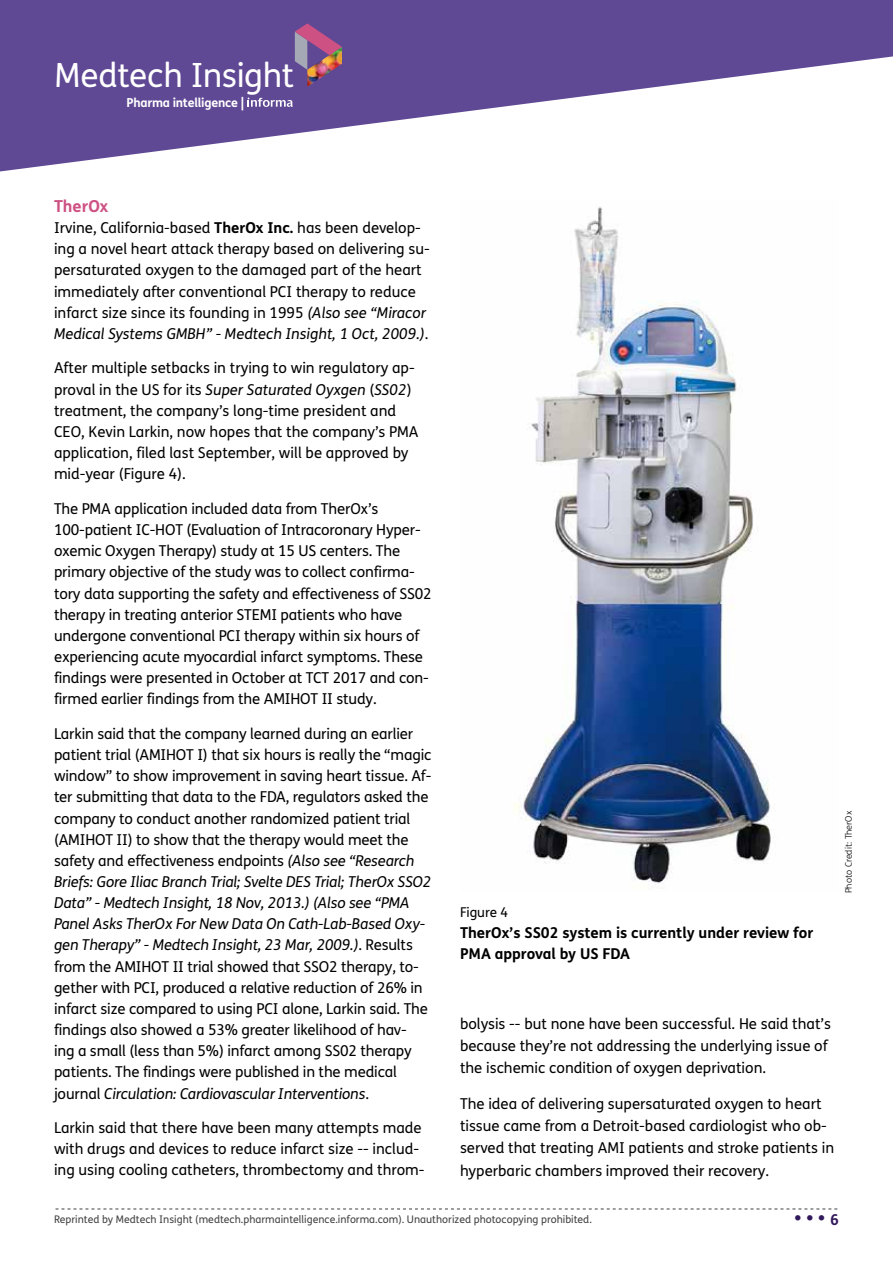
<style>
.page{position:relative;width:893px;height:1263px;background:#fff}
.page>*{position:absolute;margin:0;border:0;box-sizing:border-box;transform-origin:0 0}
.t1{font:33.45px "FS Me";letter-spacing:-.01em;color:#fff}
.t2{font:700 19.5px "FS Me";color:#32195c}
.t3{font:700 16.5px "FS Me";color:#ce5183}
.t4{font:15px/21.1px "FS Me";letter-spacing:-.01em;color:#000}
.t5{font:700 15px/21px "FS Me";color:#000}
.t6{font:13.5px "FS Me";color:#000}
.t7{font:700 12.45px "FS Me";letter-spacing:-.02em;color:#fff}
.t8{font:10.5px "FS Me";color:#414042}
.t9{font:300 9px "FS Me";color:#000}
.s1{font-weight:700}
.s2{font-style:italic}
.s3{font-size:15px}
</style>
<div class="page">
<svg style="left:55px;top:1208px;width:782px;height:1px"></svg>
<svg style="left:0;top:0;width:893px;height:172px;fill:#5f4894"></svg>
<img style="left:307px;top:70px;width:35px;height:17px">
<svg style="left:248px;top:98px;width:45px;height:9px"></svg>
<svg style="left:295px;top:23px;width:47px;height:47px"></svg>
<img style="left:514px;top:207px;width:257px;height:682px">
<h1 class="t1" style="left:55px;top:52px;width:241px">Medtech Insight</h1>
<p class="t7" style="left:127px;top:92px;width:119px">Pharma intelligence |</p>
<p class="t3" style="left:54px;top:193px;width:56px">TherOx</p>
<p class="t4" style="left:54px;top:217px;width:377px">Irvine, California-based <span class="s1">TherOx Inc.</span> has been develop&shy;ing a novel heart attack therapy based on delivering su&shy;persaturated oxygen to the damaged part of the heart immediately after conventional PCI therapy to reduce infarct size since its founding in 1995 <span class="s2">(Also see “Miracor Medical Systems GMBH” - Medtech Insight, 1 Oct, 2009.)</span>.</p>
<p class="t4" style="left:54px;top:357px;width:366px">After multiple setbacks in trying to win regulatory ap&shy;proval in the US for its <span class="s2">Super Saturated Oyxgen</span> (<span class="s2">SS02</span>) treatment, the company’s long-time president and CEO, Kevin Larkin, now hopes that the company’s PMA application, filed last September, will be approved by mid-year (Figure 4).</p>
<p class="t4" style="left:54px;top:498px;width:379px">The PMA application included data from TherOx’s 100-patient IC-HOT (Evaluation of Intracoronary Hyper&shy;oxemic Oxygen Therapy) study at 15 US centers. The primary objective of the study was to collect confirma&shy;tory data supporting the safety and effectiveness of SS02 therapy in treating anterior STEMI patients who have undergone conventional PCI therapy within six hours of experiencing acute myocardial infarct symptoms. These findings were presented in October at TCT 2017 and con&shy;firmed earlier findings from the AMIHOT II study.</p>
<p class="t4" style="left:54px;top:723px;width:379px">Larkin said that the company learned during an earlier patient trial (AMIHOT I) that six hours is really the “magic window” to show improvement in saving heart tissue. Af&shy;ter submitting that data to the FDA, regulators asked the company to conduct another randomized patient trial (AMIHOT II) to show that the therapy would meet the safety and effectiveness endpoints <span class="s2">(Also see “Research Briefs: Gore Iliac Branch Trial; Svelte DES Trial; TherOx SSO2<br>Data” - Medtech Insight, 18 Nov, 2013.) (Also see “PMA Panel Asks TherOx For New Data On Cath-Lab-Based Oxy&shy;gen Therapy” - Medtech Insight, 23 Mar, 2009.)</span>. Results from the AMIHOT II trial showed that SSO2 therapy, to&shy;gether with PCI, produced a relative reduction of 26% in infarct size compared to using PCI alone, Larkin said. The findings also showed a 53% greater likelihood of hav-<br>ing a small (less than 5%) infarct among SS02 therapy patients. The findings were published in the medical journal <span class="s2">Circulation: Cardiovascular Interventions</span>.</p>
<p class="t4" style="left:54px;top:1117px;width:372px">Larkin said that there have been many attempts made with drugs and devices to reduce infarct size -- includ&shy;ing using cooling catheters, thrombectomy and throm-</p>
<p class="t6" style="left:460px;top:903px;width:50px">Figure 4</p>
<p class="t5" style="left:460px;top:921px;width:355px">TherOx’s SS02 system is currently under review for<br>PMA approval by US FDA</p>
<p class="t9" style="left:842px;top:893px;width:84px;rotate:-90deg">Photo Credit: TherOx</p>
<p class="t4" style="left:460px;top:1012px;width:372px;line-height:22.2px">bolysis -- but none have been successful. He said that’s because they’re not addressing the underlying issue of the ischemic condition of oxygen deprivation.</p>
<p class="t4" style="left:460px;top:1092px;width:376px;line-height:22.2px">The idea of delivering supersaturated oxygen to heart tissue came from a Detroit-based cardiologist who ob&shy;served that treating AMI patients and stroke patients in hyperbaric chambers improved their recovery.</p>
<p class="t8" style="left:54px;top:1212px;width:539px">Reprinted by Medtech Insight (medtech.pharmaintelligence.informa.com). Unauthorized photocopying prohibited.</p>
<h2 class="t2" style="left:794px;top:1203px;width:46px">• • • <span class="s3">6</span></h2>
</div>
